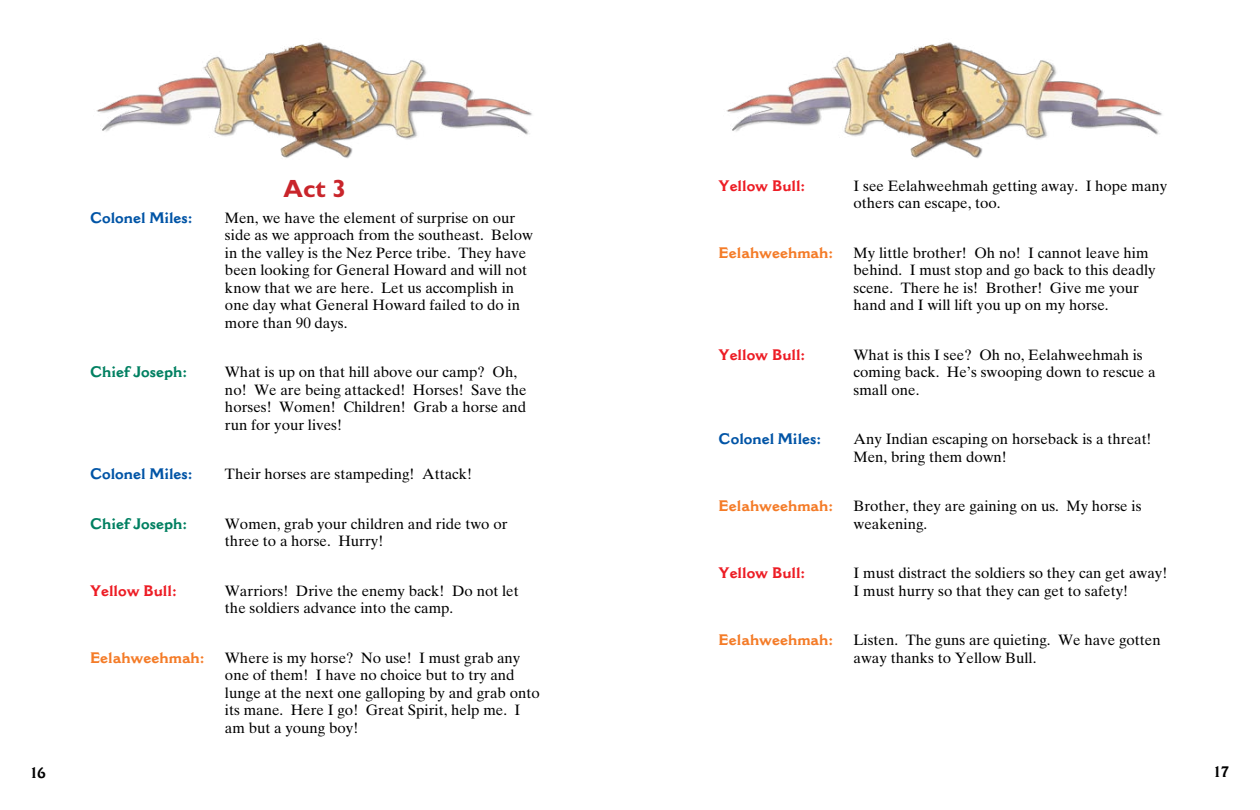
<style>
.page{position:relative;width:1260px;height:810px;background:#fff}
.page>*{position:absolute;margin:0;border:0;box-sizing:border-box;transform-origin:0 0}
.t1{font:700 25px "Gill Sans Std";color:#c9252b}
.t2{font:15px/17.5px "Times Ten LT Std";color:#000}
.t3{font:700 15px "Cantoria MT Std";color:#f47b27}
.t4{font:700 15px "Cantoria MT Std";color:#ed1c24}
.t5{font:700 15px "Cantoria MT Std";color:#0054a6}
.t6{font:700 15px "Cantoria MT Std";color:#008061}
.t7{font:700 15px "Cantoria MT Std";color:#000}
</style>
<div class="page">
<img style="left:96px;top:42px;width:436px;height:116px">
<img style="left:726px;top:42px;width:436px;height:116px">
<h1 class="t1" style="left:284px;top:174px;width:64px">Act 3</h1>
<p class="t5" style="left:90px;top:208px;width:105px">Colonel Miles:</p>
<p class="t2" style="left:225px;top:209px;width:309px">Men, we have the element of surprise on our side as we approach from the southeast. Below in the valley is the Nez Perce tribe. They have been looking for General Howard and will not know that we are here. Let us accomplish in one day what General Howard failed to do in more than 90 days.</p>
<p class="t6" style="left:90px;top:363px;width:99px">Chief Joseph:</p>
<p class="t2" style="left:225px;top:363px;width:303px">What is up on that hill above our camp? Oh, no! We are being attacked! Horses! Save the horses! Women! Children! Grab a horse and run for your lives!</p>
<p class="t5" style="left:90px;top:465px;width:105px">Colonel Miles:</p>
<p class="t2" style="left:225px;top:465px;width:249px">Their horses are stampeding! Attack!</p>
<p class="t6" style="left:90px;top:514px;width:99px">Chief Joseph:</p>
<p class="t2" style="left:225px;top:515px;width:284px">Women, grab your children and ride two or three to a horse. Hurry!</p>
<p class="t4" style="left:90px;top:581px;width:89px">Yellow Bull:</p>
<p class="t2" style="left:225px;top:582px;width:295px">Warriors! Drive the enemy back! Do not let the soldiers advance into the camp.</p>
<p class="t3" style="left:90px;top:648px;width:117px">Eelahweehmah:</p>
<p class="t2" style="left:225px;top:649px;width:316px">Where is my horse? No use! I must grab any one of them! I have no choice but to try and lunge at the next one galloping by and grab onto its mane. Here I go! Great Spirit, help me. I am but a young boy!</p>
<p class="t4" style="left:719px;top:177px;width:89px">Yellow Bull:</p>
<p class="t2" style="left:854px;top:177px;width:315px">I see Eelahweehmah getting away. I hope many others can escape, too.</p>
<p class="t3" style="left:719px;top:244px;width:117px">Eelahweehmah:</p>
<p class="t2" style="left:854px;top:244px;width:304px">My little brother! Oh no! I cannot leave him behind. I must stop and go back to this deadly scene. There he is! Brother! Give me your hand and I will lift you up on my horse.</p>
<p class="t4" style="left:719px;top:346px;width:89px">Yellow Bull:</p>
<p class="t2" style="left:854px;top:346px;width:304px">What is this I see? Oh no, Eelahweehmah is coming back. He’s swooping down to rescue a small one.</p>
<p class="t5" style="left:719px;top:430px;width:105px">Colonel Miles:</p>
<p class="t2" style="left:854px;top:431px;width:300px">Any Indian escaping on horseback is a threat!<br>Men, bring them down!</p>
<p class="t3" style="left:719px;top:497px;width:117px">Eelahweehmah:</p>
<p class="t2" style="left:854px;top:498px;width:289px">Brother, they are gaining on us. My horse is weakening.</p>
<p class="t4" style="left:719px;top:564px;width:89px">Yellow Bull:</p>
<p class="t2" style="left:854px;top:565px;width:315px">I must distract the soldiers so they can get away!<br>I must hurry so that they can get to safety!</p>
<p class="t3" style="left:719px;top:631px;width:117px">Eelahweehmah:</p>
<p class="t2" style="left:854px;top:632px;width:309px">Listen. The guns are quieting. We have gotten away thanks to Yellow Bull.</p>
<p class="t7" style="left:31px;top:764px;width:16px">16</p>
<p class="t7" style="left:1214px;top:763px;width:16px">17</p>
</div>
